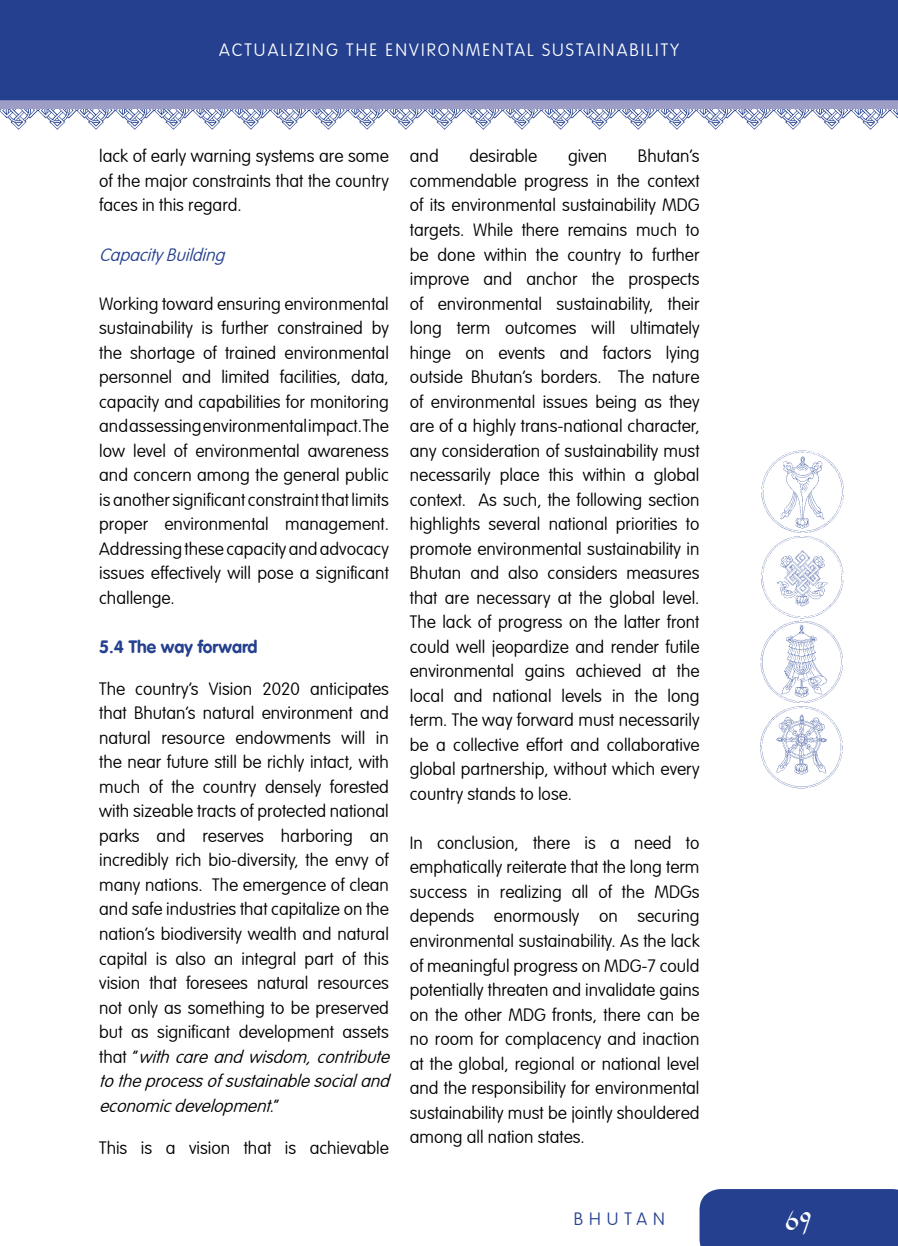
<style>
.page{position:relative;width:898px;height:1246px;background:#fff}
.page>*{position:absolute;margin:0;border:0;box-sizing:border-box;transform-origin:0 0}
.t1{font:28px "Oak";color:#fff}
.t2{font:100 17.5px/24.5px "VAG Rounded LT";color:#000;text-align:justify}
.t3{font:100 17.5px "VAG Rounded LT";letter-spacing:.12em;color:#fff}
.t4{font:italic 100 17.5px "VAG Rounded LT";color:#24408f}
.t5{font:700 17.5px "VAG Rounded LT";color:#24408f}
.t6{font:100 17.5px "VAG Rounded LT";letter-spacing:.34em;color:#24408f}
.s1{font-style:italic}
</style>
<div class="page">
<img style="left:0;top:109px;width:898px;height:21px">
<div style="left:1px;top:1px;width:896px;height:106px;background:#24408f"></div>
<div style="left:0;top:0;width:898px;height:108px;border:2px solid #24408f"></div>
<div style="left:0;top:100px;width:898px;height:9px;background:#9e9dc6"></div>
<div style="left:699px;top:1189px;width:199px;height:56px;background:#24408f"></div>
<img style="left:760px;top:450px;width:84px;height:339px">
<p class="t3" style="left:219px;top:40px;width:13px">actua</p>
<p class="t3" style="left:280px;top:40px;width:19px">lizing</p>
<p class="t3" style="left:346px;top:40px;width:158px">the environmenta</p>
<p class="t3" style="left:527px;top:40px;width:26px">l sustainabi</p>
<p class="t3" style="left:647px;top:40px;width:18px">lity</p>
<p class="t2" style="left:99px;top:145px;width:291px">lack of early warning systems are some of the major constraints that the country faces in this regard.</p>
<p class="t4" style="left:99px;top:244px;width:132px">CapacityBuilding</p>
<p class="t2" style="left:99px;top:292px;width:291px">Working toward ensuring environmental sustainability is further constrained by the shortage of trained environmental personnel and limited facilities, data, capacity and capabilities for monitoring and assessing environmental impact. The low level of environmental awareness and concern among the general public is another significant constraint that limits proper environmental management.<br>Addressing these capacity and advocacy issues effectively will pose a significant challenge.</p>
<p class="t5" style="left:99px;top:636px;width:160px">5.4 The way forward</p>
<p class="t2" style="left:99px;top:677px;width:297px;text-align:left">The country’s Vision 2020 anticipates that Bhutan’s natural environment and natural resource endowments will in the near future still be richly intact, with much of the country densely forested with sizeable tracts of protected national parks and reserves harboring an incredibly rich bio-diversity, the envy of many nations. The emergence of clean and safe industries that capitalize on the nation’s biodiversity wealth and natural capital is also an integral part of this vision that foresees natural resources not only as something to be preserved but as significant development assets t h a t “ <span class="s1">withcareandwisdom,contribute totheprocessofsustainablesocialand economicdevelopment.</span>”</p>
<p class="t2" style="left:99px;top:1135px;width:291px">This is a vision that is achievable</p>
<p class="t2" style="left:410px;top:145px;width:291px;text-indent:228px">Bhutan’s commendable progress in the context of its environmental sustainability MDG targets. While there remains much to be done within the country to further improve and anchor the prospects of environmental sustainability, their long term outcomes will ultimately hinge on events and factors lying outside Bhutan’s borders. The nature of environmental issues being as they are of a highly trans-national character, any consideration of sustainability must necessarily place this within a global context. As such, the following section highlights several national priorities to promote environmental sustainability in Bhutan and also considers measures that are necessary at the global level.<br>The lack of progress on the latter front could well jeopardize and render futile environmental gains achieved at the local and national levels in the long term. The way forward must necessarily be a collective effort and collaborative global partnership, without which every country stands to lose.</p>
<p class="t2" style="left:410px;top:831px;width:291px">In conclusion, there is a need to emphatically reiterate that the long term success in realizing all of the MDGs depends enormously on securing environmental sustainability. As the lack of meaningful progress on MDG-7 could potentially threaten and invalidate gains on the other MDG fronts, there can be no room for complacency and inaction at the global, regional or national level and the responsibility for environmental sustainability must be jointly shouldered among all nation states.</p>
<p class="t2" style="left:410px;top:145px;width:30px">and</p>
<p class="t2" style="left:469px;top:145px;width:69px">desirable</p>
<p class="t2" style="left:568px;top:145px;width:41px">given</p>
<p class="t6" style="left:574px;top:1208px;width:92px">BHUTAN</p>
<h1 class="t1" style="left:786px;top:1204px;width:28px">69</h1>
</div>
